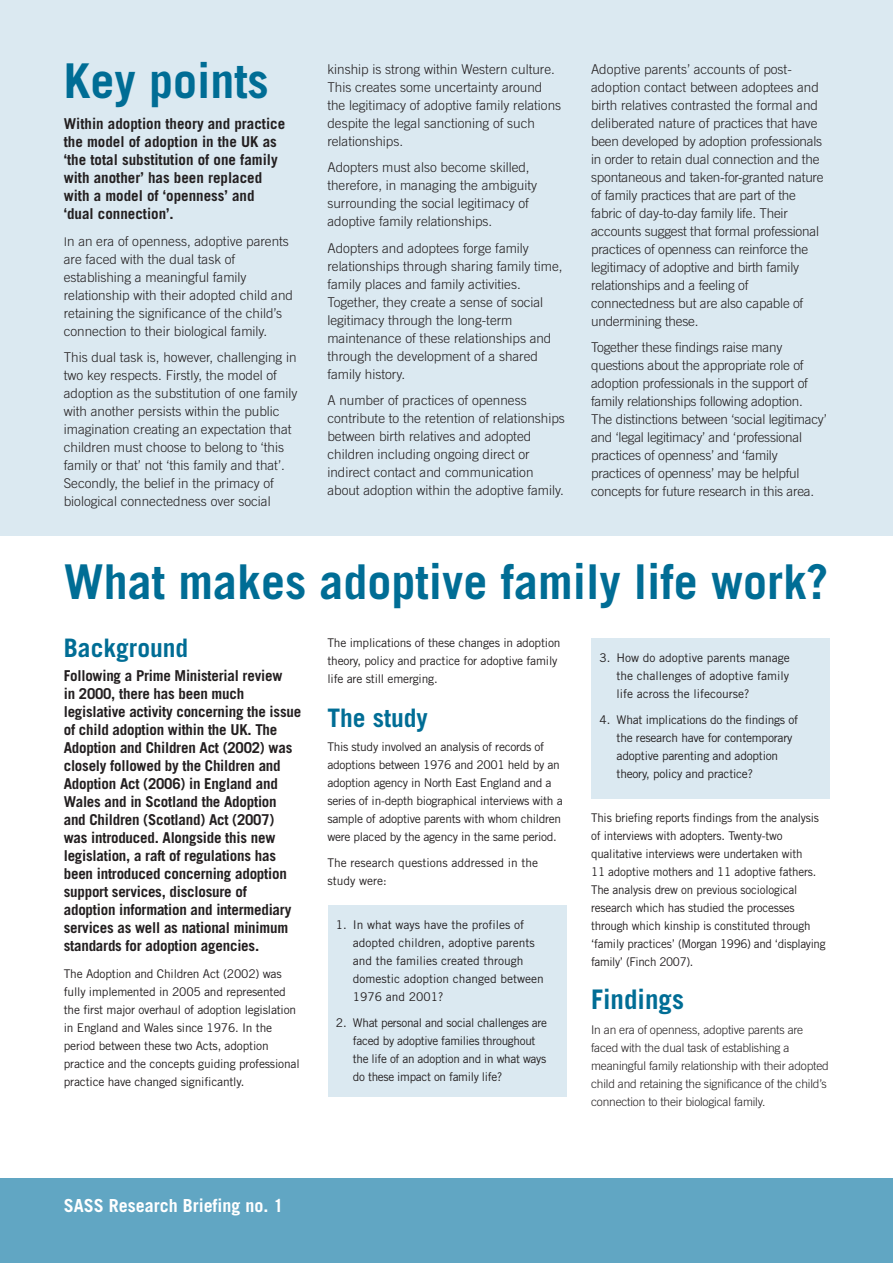
<style>
.page{position:relative;width:893px;height:1263px;background:#fff}
.page>*{position:absolute;margin:0;border:0;box-sizing:border-box;transform-origin:0 0}
.t1{font:700 48px "Trade Gothic";color:#006d95}
.t2{font:700 27px "Trade Gothic";color:#006d95}
.t3{font:700 25.5px "Trade Gothic";color:#006d95}
.t4{font:700 18px "Trade Gothic";color:#fff}
.t5{font:700 15px/18px "Trade Gothic";letter-spacing:-.015em;color:#231f20}
.t6{font:300 13.5px/18px "Trade Gothic";color:#231f20}
.t7{font:12px/18px "Trade Gothic";letter-spacing:-.015em;color:#231f20}
.t8{font:300 12px/18px "Trade Gothic";letter-spacing:-.015em;color:#231f20}
.s1{font-size:12px}
</style>
<div class="page">
<div style="left:591px;top:638px;width:238px;height:160px;background:#dbe9f1"></div>
<div style="left:329px;top:906px;width:238px;height:191px;background:#dbe9f1"></div>
<div style="left:0;top:1178px;width:893px;height:85px;background:#61a6c3"></div>
<div style="left:0;top:0;width:893px;height:536px;background:#dbe9f1"></div>
<h1 class="t1" style="left:64px;top:64px;width:207px">Key points</h1>
<p class="t5" style="left:64px;top:116px;width:223px">Within adoption theory and practice the model of adoption in the UK as ‘the total substitution of one family with another’ has been replaced with a model of ‘openness’ and ‘dual connection’.</p>
<p class="t6" style="left:64px;top:233px;width:231px"><span class="s1">I</span>n an era of openness, adoptive parents are faced with the dual task of establishing a meaningful family relationship with their adopted child and retaining the significance of the child’s connection to their biological family.</p>
<p class="t6" style="left:64px;top:350px;width:235px">This dual task is, however, challenging in two key respects. Firstly, the model of adoption as the substitution of one family with another persists within the public imagination creating an expectation that children must choose to belong to ‘this family or that’ not ‘this family and that’.<br>Secondly, the belief in the primacy of biological connectedness over social</p>
<p class="t6" style="left:327px;top:61px;width:235px">kinship is strong within Western culture.<br>This creates some uncertainty around the legitimacy of adoptive family relations despite the legal sanctioning of such relationships.</p>
<p class="t6" style="left:327px;top:159px;width:211px">Adopters must also become skilled, therefore, in managing the ambiguity surrounding the social legitimacy of adoptive family relationships.</p>
<p class="t6" style="left:327px;top:240px;width:237px">Adopters and adoptees forge family relationships through sharing family time, family places and family activities.<br>Together, they create a sense of social legitimacy through the long-term maintenance of these relationships and through the development of a shared family history.</p>
<p class="t6" style="left:327px;top:392px;width:239px">A number of practices of openness contribute to the retention of relationships between birth relatives and adopted children including ongoing direct or indirect contact and communication about adoption within the adoptive family.</p>
<p class="t6" style="left:591px;top:61px;width:234px">Adoptive parents’ accounts of post&shy;adoption contact between adoptees and birth relatives contrasted the formal and deliberated nature of practices that have been developed by adoption professionals in order to retain dual connection and the spontaneous and taken-for-granted nature of family practices that are part of the fabric of day-to-day family life. Their accounts suggest that formal professional practices of openness can reinforce the legitimacy of adoptive and birth family relationships and a feeling of connectedness but are also capable of undermining these.</p>
<p class="t6" style="left:591px;top:339px;width:237px">Together these findings raise many questions about the appropriate role of adoption professionals in the support of family relationships following adoption.<br>The distinctions between ‘social legitimacy’ and ‘legal legitimacy’ and ‘professional practices of openness’ and ‘family practices of openness’ may be helpful concepts for future research in this area.</p>
<h1 class="t1" style="left:64px;top:565px;width:766px">What makes adoptive family life work?</h1>
<h3 class="t3" style="left:64px;top:638px;width:126px">Background</h3>
<p class="t5" style="left:64px;top:668px;width:239px">Following a Prime Ministerial review<br>in 2000, there has been much legislative activity concerning the issue of child adoption within the UK. The Adoption and Children Act (2002) was closely followed by the Children and Adoption Act (2006) in England and Wales and in Scotland the Adoption and Children (Scotland) Act (2007) was introduced. Alongside this new legislation, a raft of regulations has been introduced concerning adoption support services, disclosure of adoption information and intermediary services as well as national minimum standards for adoption agencies.</p>
<p class="t7" style="left:64px;top:965px;width:237px">The Adoption and Children Act (2002) was fully implemented in 2005 and represented the first major overhaul of adoption legislation in England and Wales since 1976. In the period between these two Acts, adoption practice and the concepts guiding professional practice have changed significantly.</p>
<p class="t7" style="left:327px;top:635px;width:235px">The implications of these changes in adoption theory, policy and practice for adoptive family life are still emerging.</p>
<h3 class="t3" style="left:327px;top:708px;width:102px">The study</h3>
<p class="t7" style="left:327px;top:739px;width:237px">This study involved an analysis of records of adoptions between 1976 and 2001 held by an adoption agency in North East England and a series of in-depth biographical interviews with a sample of adoptive parents with whom children were placed by the agency in the same period.</p>
<p class="t7" style="left:327px;top:855px;width:212px">The research questions addressed in the study were:</p>
<p class="t7" style="left:353px;top:917px;width:192px;text-indent:-17px">1. In what ways have the profiles of adopted children, adoptive parents and the families created through domestic adoption changed between<br>1976 and 2001?</p>
<p class="t7" style="left:353px;top:1015px;width:196px;text-indent:-17px">2. What personal and social challenges are faced by adoptive families throughout the life of an adoption and in what ways do these impact on family life?</p>
<p class="t7" style="left:617px;top:649px;width:175px;text-align:justify;text-indent:-17px">3. How do adoptive parents manage the challenges of adoptive family life across the lifecourse?</p>
<p class="t7" style="left:617px;top:712px;width:183px;text-indent:-17px">4. What implications do the findings of the research have for contemporary adoptive parenting and adoption theory, policy and practice?</p>
<p class="t7" style="left:591px;top:810px;width:236px">This briefing reports findings from the analysis of interviews with adopters. Twenty-two qualitative interviews were undertaken with<br>11 adoptive mothers and 11 adoptive fathers.<br>The analysis drew on previous sociological research which has studied the processes through which kinship is constituted through ‘family practices’ (Morgan 1996) and ‘displaying family’ (Finch 2007).</p>
<h2 class="t2" style="left:591px;top:990px;width:94px">Findings</h2>
<p class="t8" style="left:591px;top:1021px;width:239px">In an era of openness, adoptive parents are faced with the dual task of establishing a meaningful family relationship with their adopted child and retaining the significance of the child’s connection to their biological family.</p>
<h3 class="t4" style="left:64px;top:1199px;width:221px">SASS Research Briefing no. 1</h3>
</div>
